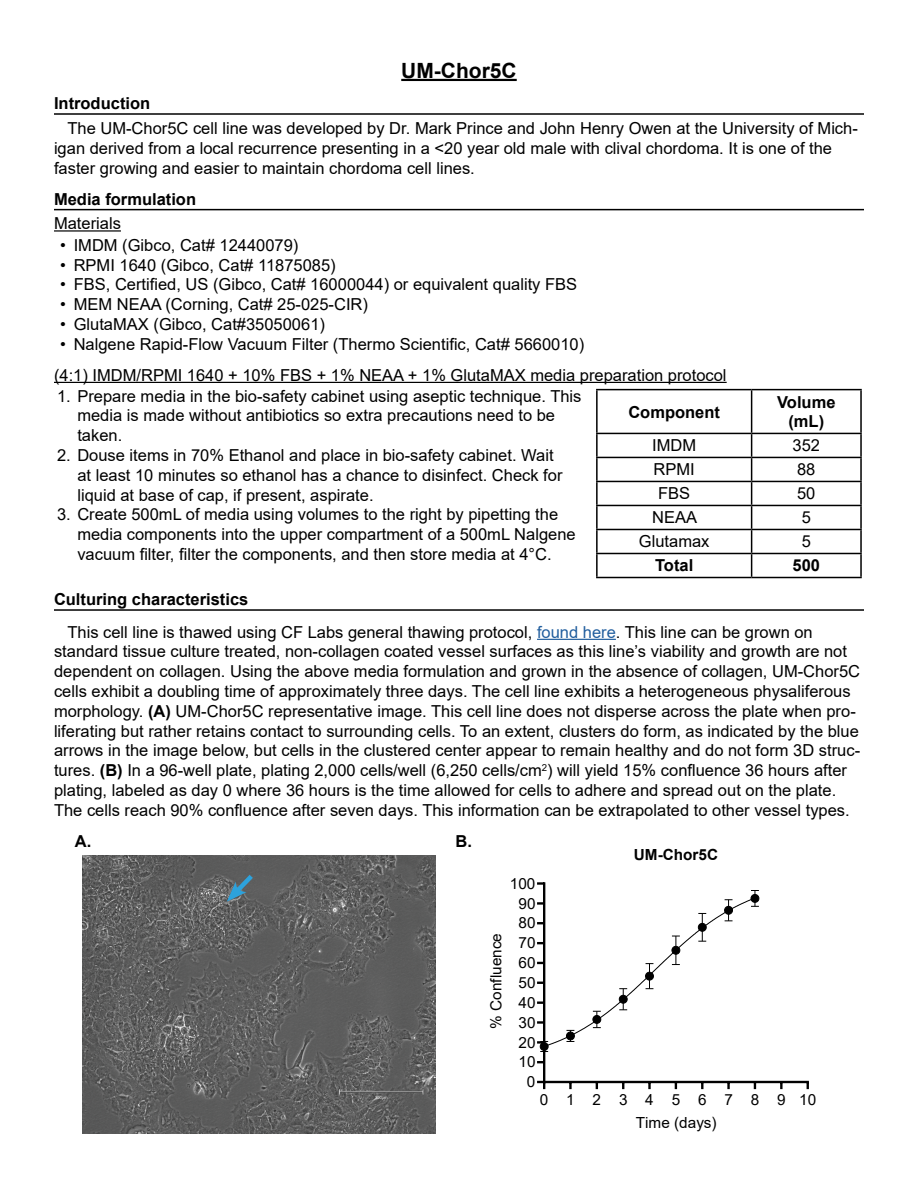
<style>
.page{position:relative;width:918px;height:1188px;background:#fff}
.page>*{position:absolute;margin:0;border:0;box-sizing:border-box;transform-origin:0 0}
.t1{font:700 21px "Arial";color:#000}
.t2{font:16.5px/19.8px "Arial";color:#000}
.t3{font:700 16.5px/19.8px "Arial";color:#000;text-align:center}
.t4{font:15.3px "Arial";letter-spacing:.005em;color:#000}
.t5{font:15.3px "Arial";letter-spacing:1.17em;color:#000}
.t6{font:700 15.3px "Arial";color:#000}
.s1{color:#215e9e}
.s2{font-weight:700}
</style>
<div class="page">
<hr style="left:596px;top:389px;width:156px;height:1px;background:#000">
<hr style="left:596px;top:390px;width:2px;height:43px;background:#000">
<hr style="left:752px;top:389px;width:110px;height:1px;background:#000">
<hr style="left:751px;top:390px;width:1px;height:43px;background:#000">
<hr style="left:860px;top:390px;width:2px;height:43px;background:#000">
<hr style="left:596px;top:433px;width:156px;height:1px;background:#000">
<hr style="left:596px;top:434px;width:2px;height:23px;background:#000">
<hr style="left:752px;top:433px;width:110px;height:1px;background:#000">
<hr style="left:860px;top:434px;width:2px;height:23px;background:#000">
<hr style="left:596px;top:457px;width:156px;height:1px;background:#000">
<hr style="left:596px;top:458px;width:2px;height:23px;background:#000">
<hr style="left:752px;top:457px;width:110px;height:1px;background:#000">
<hr style="left:860px;top:458px;width:2px;height:23px;background:#000">
<hr style="left:596px;top:481px;width:156px;height:1px;background:#000">
<hr style="left:596px;top:482px;width:2px;height:23px;background:#000">
<hr style="left:752px;top:481px;width:110px;height:1px;background:#000">
<hr style="left:860px;top:482px;width:2px;height:23px;background:#000">
<hr style="left:596px;top:505px;width:156px;height:1px;background:#000">
<hr style="left:596px;top:506px;width:2px;height:23px;background:#000">
<hr style="left:752px;top:505px;width:110px;height:1px;background:#000">
<hr style="left:860px;top:506px;width:2px;height:23px;background:#000">
<hr style="left:596px;top:529px;width:156px;height:1px;background:#000">
<hr style="left:596px;top:530px;width:2px;height:23px;background:#000">
<hr style="left:752px;top:529px;width:110px;height:1px;background:#000">
<hr style="left:860px;top:530px;width:2px;height:23px;background:#000">
<hr style="left:596px;top:553px;width:156px;height:1px;background:#000">
<hr style="left:596px;top:554px;width:2px;height:23px;background:#000">
<hr style="left:752px;top:553px;width:110px;height:1px;background:#000">
<svg style="left:751px;top:434px;width:1px;height:143px"></svg>
<hr style="left:860px;top:554px;width:2px;height:23px;background:#000">
<hr style="left:596px;top:577px;width:156px;height:1px;background:#000">
<hr style="left:752px;top:577px;width:110px;height:1px;background:#000">
<hr style="left:54px;top:113px;width:810px;height:2px;background:#000">
<hr style="left:537px;top:639px;width:79px;height:1px;background:#215e9e">
<hr style="left:54px;top:230px;width:67px;height:2px;background:#000">
<hr style="left:54px;top:382px;width:673px;height:1px;background:#000">
<hr style="left:401px;top:79px;width:116px;height:2px;background:#000">
<hr style="left:54px;top:209px;width:810px;height:1px;background:#000">
<hr style="left:54px;top:609px;width:810px;height:2px;background:#000">
<img style="left:82px;top:856px;width:354px;height:278px">
<svg style="left:227px;top:870px;width:31px;height:32px"></svg>
<hr style="left:543px;top:1081px;width:266px;height:2px;background:#000">
<svg style="left:569px;top:1083px;width:3px;height:6px"></svg>
<svg style="left:596px;top:1083px;width:2px;height:6px"></svg>
<svg style="left:622px;top:1083px;width:2px;height:6px"></svg>
<svg style="left:648px;top:1083px;width:3px;height:6px"></svg>
<svg style="left:675px;top:1083px;width:2px;height:6px"></svg>
<svg style="left:701px;top:1083px;width:2px;height:6px"></svg>
<svg style="left:727px;top:1083px;width:3px;height:6px"></svg>
<svg style="left:754px;top:1083px;width:2px;height:6px"></svg>
<svg style="left:780px;top:1083px;width:3px;height:6px"></svg>
<svg style="left:807px;top:1083px;width:2px;height:6px"></svg>
<hr style="left:543px;top:882px;width:2px;height:201px;background:#000">
<svg style="left:537px;top:1081px;width:8px;height:8px"></svg>
<svg style="left:537px;top:1061px;width:6px;height:2px"></svg>
<svg style="left:537px;top:882px;width:222px;height:170px"></svg>
<div style="left:540px;top:1043px;width:8px;height:7px;background:#000;border-radius:50%"></div>
<div style="left:540px;top:1042px;width:8px;height:9px;border:1px solid #000;border-radius:50%"></div>
<div style="left:566px;top:1032px;width:8px;height:8px;background:#000;border-radius:50%"></div>
<div style="left:566px;top:1032px;width:8px;height:8px;border:1px solid #000;border-radius:50%"></div>
<div style="left:593px;top:1015px;width:8px;height:8px;background:#000;border-radius:50%"></div>
<div style="left:593px;top:1015px;width:8px;height:8px;border:1px solid #000;border-radius:50%"></div>
<div style="left:619px;top:995px;width:8px;height:8px;background:#000;border-radius:50%"></div>
<div style="left:619px;top:995px;width:8px;height:8px;border:1px solid #000;border-radius:50%"></div>
<div style="left:646px;top:972px;width:7px;height:8px;background:#000;border-radius:50%"></div>
<div style="left:645px;top:972px;width:9px;height:8px;border:1px solid #000;border-radius:50%"></div>
<div style="left:672px;top:946px;width:8px;height:8px;background:#000;border-radius:50%"></div>
<div style="left:672px;top:946px;width:8px;height:8px;border:1px solid #000;border-radius:50%"></div>
<div style="left:698px;top:923px;width:8px;height:8px;background:#000;border-radius:50%"></div>
<div style="left:698px;top:923px;width:8px;height:8px;border:1px solid #000;border-radius:50%"></div>
<div style="left:725px;top:906px;width:8px;height:8px;background:#000;border-radius:50%"></div>
<div style="left:725px;top:906px;width:8px;height:8px;border:1px solid #000;border-radius:50%"></div>
<div style="left:751px;top:894px;width:8px;height:8px;background:#000;border-radius:50%"></div>
<div style="left:751px;top:894px;width:8px;height:8px;border:1px solid #000;border-radius:50%"></div>
<p class="t1" style="left:401px;top:56px;width:117px">UM-Chor5C</p>
<p class="t3" style="left:54px;top:93px;width:98px">Introduction</p>
<p class="t2" style="left:54px;top:118px;width:805px;text-indent:13px">The UM-Chor5C cell line was developed by Dr. Mark Prince and John Henry Owen at the University of Mich&shy;igan derived from a local recurrence presenting in a &lt;20 year old male with clival chordoma. It is one of the faster growing and easier to maintain chordoma cell lines.</p>
<p class="t3" style="left:54px;top:189px;width:144px">Media formulation</p>
<p class="t2" style="left:54px;top:213px;width:68px">Materials</p>
<p class="t2" style="left:60px;top:235px;width:240px">• IMDM (Gibco, Cat# 12440079)</p>
<p class="t2" style="left:60px;top:255px;width:277px">• RPMI 1640 (Gibco, Cat# 11875085)</p>
<p class="t2" style="left:60px;top:275px;width:518px">• FBS, Certified, US (Gibco, Cat# 16000044) or equivalent quality FBS</p>
<p class="t2" style="left:60px;top:294px;width:309px">• MEM NEAA (Corning, Cat# 25-025-CIR)</p>
<p class="t2" style="left:60px;top:314px;width:266px">• GlutaMAX (Gibco, Cat#35050061)</p>
<p class="t2" style="left:54px;top:329px;width:674px;line-height:30.8px;text-indent:6px">• Nalgene Rapid-Flow Vacuum Filter (Thermo Scientific, Cat# 5660010)<br>(4:1) IMDM/RPMI 1640 + 10% FBS + 1% NEAA + 1% GlutaMAX media preparation protocol</p>
<p class="t2" style="left:77px;top:386px;width:506px;text-indent:-20px">1. Prepare media in the bio-safety cabinet using aseptic technique. This media is made without antibiotics so extra precautions need to be taken.</p>
<p class="t2" style="left:77px;top:445px;width:487px;text-indent:-20px">2. Douse items in 70% Ethanol and place in bio-safety cabinet. Wait at least 10 minutes so ethanol has a chance to disinfect. Check for liquid at base of cap, if present, aspirate.</p>
<p class="t2" style="left:77px;top:505px;width:500px;text-indent:-20px">3. Create 500mL of media using volumes to the right by pipetting the media components into the upper compartment of a 500mL Nalgene vacuum filter, filter the components, and then store media at 4°C.</p>
<p class="t3" style="left:628px;top:402px;width:93px">Component</p>
<p class="t3" style="left:777px;top:392px;width:60px">Volume (mL)</p>
<p class="t2" style="left:652px;top:436px;width:45px">IMDM</p>
<p class="t2" style="left:793px;top:436px;width:29px">352</p>
<p class="t2" style="left:654px;top:460px;width:43px">RPMI</p>
<p class="t2" style="left:797px;top:460px;width:20px">88</p>
<p class="t2" style="left:658px;top:484px;width:34px">FBS</p>
<p class="t2" style="left:797px;top:484px;width:20px">50</p>
<p class="t2" style="left:652px;top:508px;width:46px">NEAA</p>
<p class="t2" style="left:802px;top:508px;width:11px">5</p>
<p class="t2" style="left:639px;top:532px;width:72px">Glutamax</p>
<p class="t2" style="left:802px;top:532px;width:11px">5</p>
<p class="t3" style="left:655px;top:556px;width:40px">Total</p>
<p class="t3" style="left:793px;top:556px;width:29px">500</p>
<p class="t3" style="left:54px;top:589px;width:196px">Culturing characteristics</p>
<p class="t2" style="left:54px;top:622px;width:808px;text-indent:13px">This cell line is thawed using CF Labs general thawing protocol, <span class="s1">found here</span>. This line can be grown on standard tissue culture treated, non-collagen coated vessel surfaces as this line’s viability and growth are not dependent on collagen. Using the above media formulation and grown in the absence of collagen, UM-Chor5C cells exhibit a doubling time of approximately three days. The cell line exhibits a heterogeneous physaliferous morphology. <span class="s2">(A)</span> UM-Chor5C representative image. This cell line does not disperse across the plate when pro&shy;liferating but rather retains contact to surrounding cells. To an extent, clusters do form, as indicated by the blue arrows in the image below, but cells in the clustered center appear to remain healthy and do not form 3D struc&shy;tures. <span class="s2">(B)</span> In a 96-well plate, plating 2,000 cells/well (6,250 cells/cm<sup>2</sup>) will yield 15% confluence 36 hours after plating, labeled as day 0 where 36 hours is the time allowed for cells to adhere and spread out on the plate.<br>The cells reach 90% confluence after seven days. This information can be extrapolated to other vessel types.</p>
<p class="t3" style="left:75px;top:831px;width:18px">A.</p>
<p class="t3" style="left:456px;top:831px;width:18px">B.</p>
<p class="t4" style="left:486px;top:1029px;width:97px;rotate:-90deg">% Confluence</p>
<p class="t4" style="left:510px;top:873px;width:27px">100</p>
<p class="t4" style="left:518px;top:893px;width:19px">90</p>
<p class="t4" style="left:518px;top:912px;width:19px">80</p>
<p class="t4" style="left:518px;top:932px;width:19px">70</p>
<p class="t4" style="left:518px;top:952px;width:19px">60</p>
<p class="t4" style="left:518px;top:972px;width:19px">50</p>
<p class="t4" style="left:518px;top:992px;width:19px">40</p>
<p class="t4" style="left:518px;top:1012px;width:19px">30</p>
<p class="t4" style="left:518px;top:1032px;width:19px">20</p>
<p class="t4" style="left:518px;top:1051px;width:19px">10</p>
<p class="t4" style="left:527px;top:1071px;width:10px">0</p>
<p class="t6" style="left:634px;top:844px;width:86px">UM-Chor5C</p>
<p class="t5" style="left:540px;top:1089px;width:278px">012345678910</p>
<p class="t4" style="left:636px;top:1112px;width:82px">Time (days)</p>
</div>
